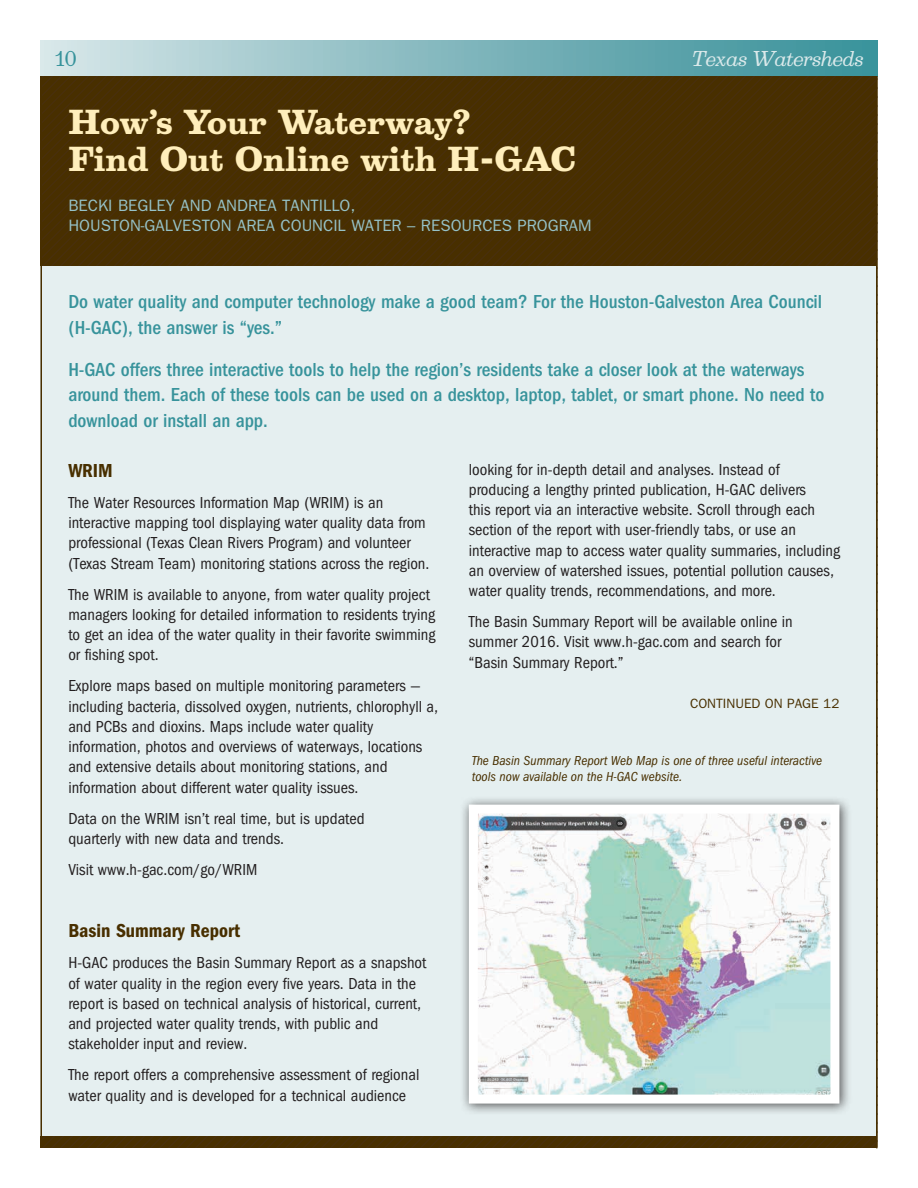
<style>
.page{position:relative;width:918px;height:1188px;background:#fff}
.page>*{position:absolute;margin:0;border:0;box-sizing:border-box;transform-origin:0 0}
.t1{font:700 31.5px/37.5px "Belizio";color:#feb}
.t2{font:500 condensed 19.5px/25.5px "Franklin Gothic";color:#37939b}
.t3{font:600 condensed 19.5px "Franklin Gothic";color:#482f00}
.t4{font:italic 19.5px "Belizio";letter-spacing:-.025em;color:#dae9ea}
.t5{font:19.5px "Belizio";color:#37939b}
.t6{font:condensed 16.5px/20.2px "Franklin Gothic";color:#231f20}
.t7{font:16.5px/19.8px "Franklin Gothic";color:#96c2c7}
.t8{font:italic condensed 13.5px/16.5px "Franklin Gothic";color:#482f00}
.t9{font:13.5px "Franklin Gothic";color:#482f00}
</style>
<div class="page">
<div style="left:40px;top:40px;width:838px;height:36px;background:linear-gradient(to right,#d4e4e6,#348e97)"></div>
<div style="left:41px;top:76px;width:836px;height:1072px;background:#482f00"></div>
<div style="left:41px;top:266px;width:836px;height:870px;background:#e5eff0"></div>
<hr style="left:40px;top:76px;width:2px;height:1071px;background:#482f00">
<hr style="left:876px;top:76px;width:2px;height:1071px;background:#482f00">
<div style="left:460px;top:796px;width:392px;height:320px;background:#231f20;opacity:.75"></div>
<img style="left:479px;top:815px;width:350px;height:279px">
<div style="left:469px;top:805px;width:370px;height:299px;border:9px solid #fff"></div>
<p class="t5" style="left:55px;top:46px;width:23px">10</p>
<p class="t4" style="left:692px;top:46px;width:173px">Texas Watersheds</p>
<h1 class="t1" style="left:68px;top:102px;width:510px">How’s Your Waterway?<br>Find Out Online with H-GAC</h1>
<p class="t7" style="left:68px;top:196px;width:525px">BECKI BEGLEY AND ANDREA TANTILLO,<br>HOUSTON-GALVESTON AREA COUNCIL WATER – RESOURCES PROGRAM</p>
<p class="t2" style="left:68px;top:289px;width:755px">Do water quality and computer technology make a good team? For the Houston-Galveston Area Council (H-GAC), the answer is “yes.”</p>
<p class="t2" style="left:68px;top:357px;width:758px">H-GAC offers three interactive tools to help the region’s residents take a closer look at the waterways around them. Each of these tools can be used on a desktop, laptop, tablet, or smart phone. No need to download or install an app.</p>
<p class="t3" style="left:68px;top:459px;width:46px">WRIM</p>
<p class="t6" style="left:68px;top:492px;width:363px">The Water Resources Information Map (WRIM) is an interactive mapping tool displaying water quality data from professional (Texas Clean Rivers Program) and volunteer (Texas Stream Team) monitoring stations across the region.</p>
<p class="t6" style="left:68px;top:584px;width:369px">The WRIM is available to anyone, from water quality project managers looking for detailed information to residents trying to get an idea of the water quality in their favorite swimming or fishing spot.</p>
<p class="t6" style="left:68px;top:676px;width:371px">Explore maps based on multiple monitoring parameters — including bacteria, dissolved oxygen, nutrients, chlorophyll a, and PCBs and dioxins. Maps include water quality information, photos and overviews of waterways, locations and extensive details about monitoring stations, and information about different water quality issues.</p>
<p class="t6" style="left:68px;top:808px;width:298px">Data on the WRIM isn’t real time, but is updated quarterly with new data and trends.</p>
<p class="t6" style="left:68px;top:860px;width:190px">Visit www.h-gac.com/go/WRIM</p>
<p class="t6" style="left:469px;top:459px;width:373px">looking for in-depth detail and analyses. Instead of producing a lengthy printed publication, H-GAC delivers<br>this report via an interactive website. Scroll through each section of the report with user-friendly tabs, or use an interactive map to access water quality summaries, including an overview of watershed issues, potential pollution causes, water quality trends, recommendations, and more.</p>
<p class="t6" style="left:469px;top:612px;width:326px">The Basin Summary Report will be available online in summer 2016. Visit www.h-gac.com and search for “Basin Summary Report.”</p>
<p class="t9" style="left:690px;top:696px;width:151px">CONTINUED ON PAGE 12</p>
<p class="t8" style="left:472px;top:752px;width:352px">The Basin Summary Report Web Map is one of three useful interactive tools now available on the H-GAC website.</p>
<p class="t3" style="left:68px;top:920px;width:173px">Basin Summary Report</p>
<p class="t6" style="left:68px;top:953px;width:360px">H-GAC produces the Basin Summary Report as a snapshot of water quality in the region every five years. Data in the report is based on technical analysis of historical, current, and projected water quality trends, with public and stakeholder input and review.</p>
<p class="t6" style="left:68px;top:1065px;width:353px">The report offers a comprehensive assessment of regional water quality and is developed for a technical audience</p>
</div>
